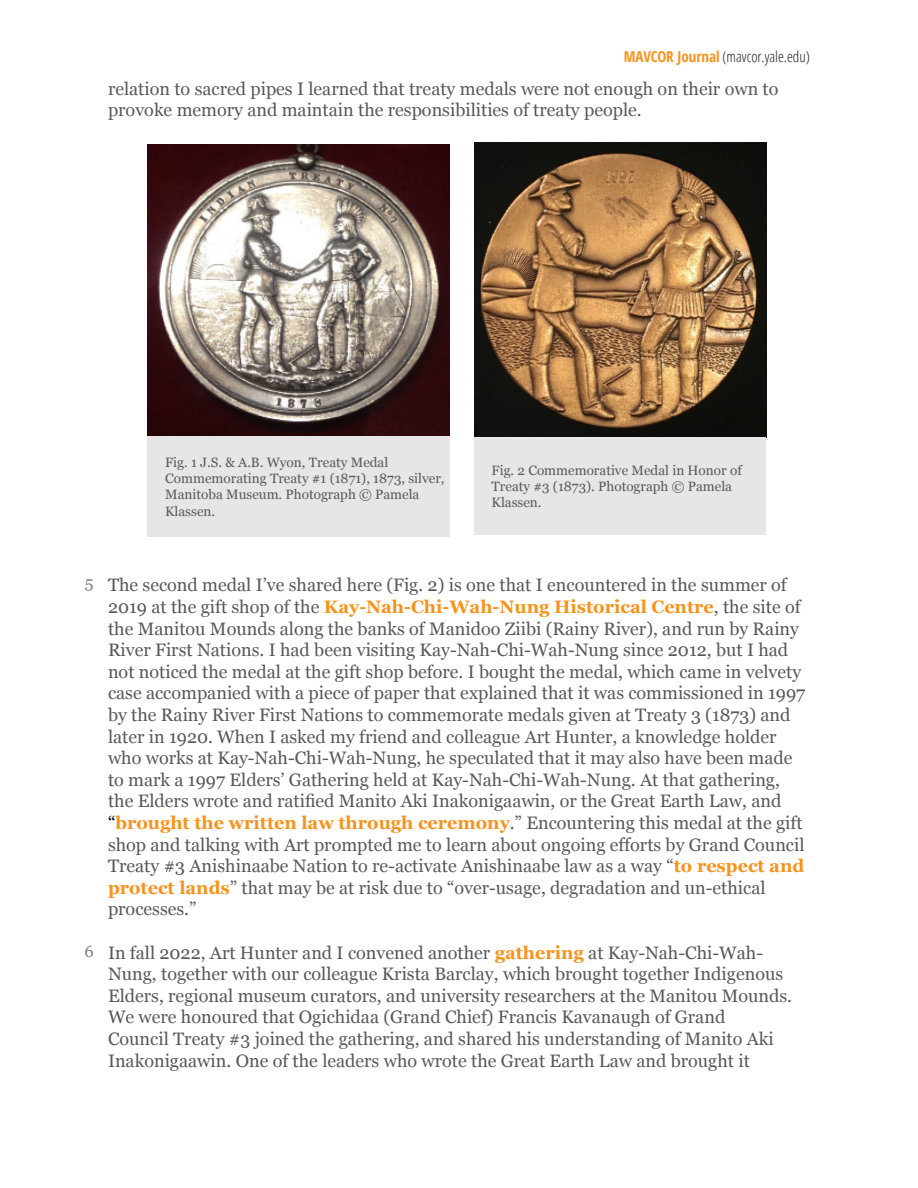
<style>
.page{position:relative;width:918px;height:1188px;background:#fff}
.page>*{position:absolute;margin:0;border:0;box-sizing:border-box;transform-origin:0 0}
.t1{font:18px/21.6px "Georgia";color:#58595b}
.t2{font:16.5px "Georgia";color:#808182}
.t3{font:300 condensed 15px "Open Sans";color:#231f20}
.t4{font:13.5px/16.2px "Georgia";color:#58595b}
.s1{font-weight:700;color:#f7931d}
.s2{color:#00000a}
</style>
<div class="page">
<img style="left:148px;top:144px;width:302px;height:292px">
<img style="left:474px;top:142px;width:292px;height:295px">
<div style="left:148px;top:436px;width:302px;height:101px;background:#e6e6e7"></div>
<div style="left:474px;top:437px;width:291px;height:98px;background:#e6e6e7"></div>
<p class="t3" style="left:624px;top:46px;width:188px"><span class="s1">MAVCOR Journal</span> (mavcor.yale.edu)</p>
<p class="t1" style="left:108px;top:77px;width:672px">relation to sacred pipes I learned that treaty medals were not enough on their own to provoke memory and maintain the responsibilities of treaty people.</p>
<p class="t4" style="left:165px;top:453px;width:281px">Fig. 1 J.S. &amp; A.B. Wyon, Treaty Medal<br>Commemorating Treaty #1 (1871), 1873, silver,<br>Manitoba Museum. Photograph © Pamela<br>Klassen.</p>
<p class="t4" style="left:492px;top:462px;width:252px">Fig. 2 Commemorative Medal in Honor of<br>Treaty #3 (1873). Photograph © Pamela<br>Klassen.</p>
<p class="t2" style="left:85px;top:571px;width:10px">5</p>
<p class="t2" style="left:84px;top:940px;width:11px">6</p>
<p class="t1" style="left:108px;top:574px;width:699px">The second medal I’ve shared here (Fig. 2) is one that I encountered in the summer of 2019 at the gift shop of the <span class="s1">Kay-Nah-Chi-Wah-Nung Historical Centre</span>, the site of the Manitou Mounds along the banks of Manidoo Ziibi (Rainy River), and run by Rainy River First Nations. I had been visiting Kay-Nah-Chi-Wah-Nung since 2012, but I had not noticed the medal at the gift shop before. I bought the medal, which came in velvety case accompanied with a piece of paper that explained that it was commissioned in 1997 by the Rainy River First Nations to commemorate medals given at Treaty 3 (1873) and later in 1920. When I asked my friend and colleague Art Hunter, a knowledge holder who works at Kay-Nah-Chi-Wah-Nung, he speculated that it may also have been made to mark a 1997 Elders’ Gathering held at Kay-Nah-Chi-Wah-Nung. At that gathering, the Elders wrote and ratified Manito Aki Inakonigaawin, or the Great Earth Law, and <span class="s2">“</span><span class="s1">brought the written law through ceremony</span>.” Encountering this medal at the gift shop and talking with Art prompted me to learn about ongoing efforts by Grand Council Treaty #3 Anishinaabe Nation to re-activate Anishinaabe law as a way “<span class="s1">to respect and protect lands</span>” that may be at risk due to “over-usage, degradation and un-ethical processes.”</p>
<p class="t1" style="left:108px;top:941px;width:686px">In fall 2022, Art Hunter and I convened another <span class="s1">gathering</span> at Kay-Nah-Chi-Wah-Nung, together with our colleague Krista Barclay, which brought together Indigenous Elders, regional museum curators, and university researchers at the Manitou Mounds.<br>We were honoured that Ogichidaa (Grand Chief) Francis Kavanaugh of Grand<br>Council Treaty #3 joined the gathering, and shared his understanding of Manito Aki Inakonigaawin. One of the leaders who wrote the Great Earth Law and brought it</p>
</div>
